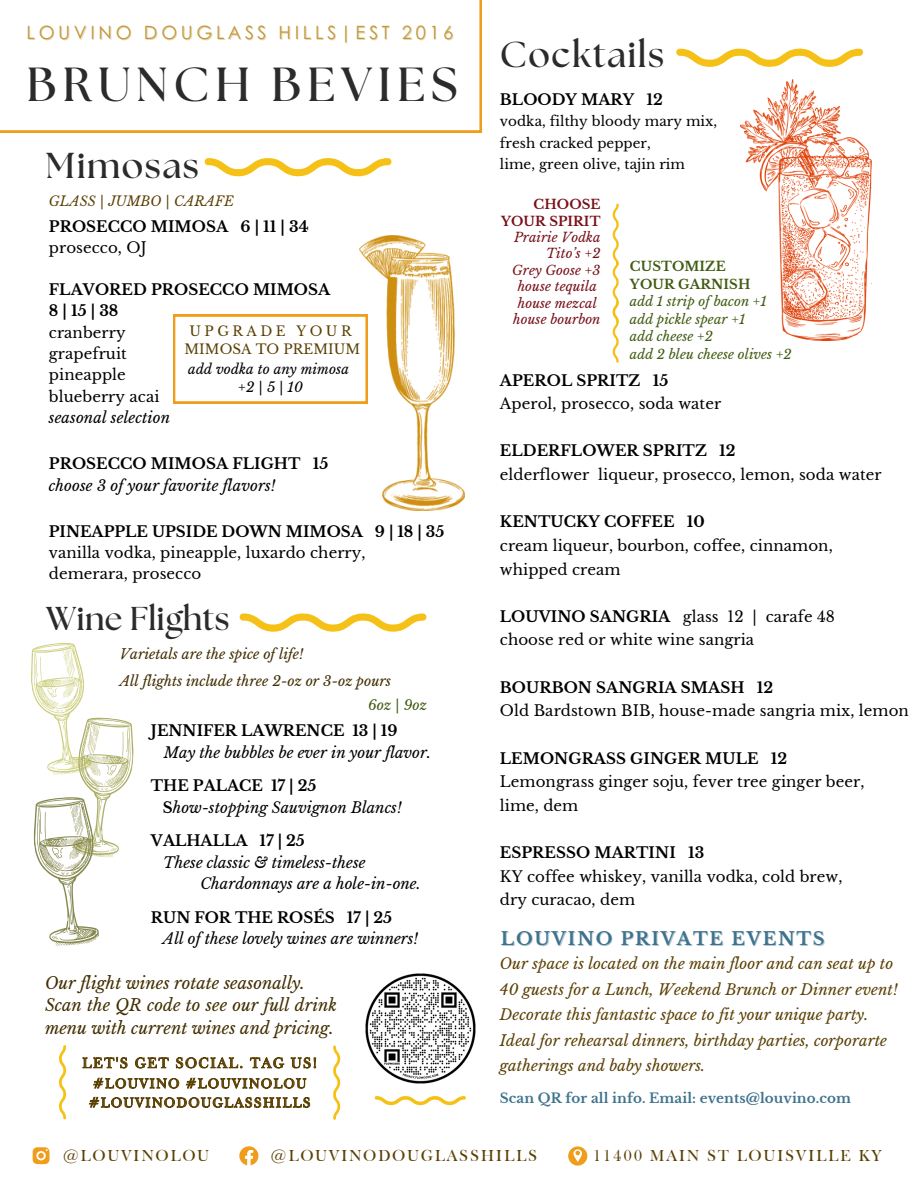
<style>
.page{position:relative;width:918px;height:1188px;background:#fff}
.page>*{position:absolute;margin:0;border:0;box-sizing:border-box;transform-origin:0 0}
.t1{font:700 47.7px "The Seasons";letter-spacing:.12em;color:#2b2b2b}
.t2{font:700 36px "The Seasons";letter-spacing:.04em;color:#2b2b2b}
.t3{font:700 33px "The Seasons";letter-spacing:.01em;color:#2b2b2b}
.t4{font:18.3px "Century Gothic";letter-spacing:.2em;color:#c2993d}
.t5{font:700 17.7px "Libre Baskerville";letter-spacing:.1em;color:#3f738d}
.t6{font:italic 16.5px/22.5px "Libre Baskerville";color:#422e01}
.t7{font:16.35px "Frys Baskerville BT";letter-spacing:.1em;color:#5b4004}
.t8{font:15px "Libre Baskerville";letter-spacing:.005em;color:#000}
.t9{font:700 15px "Libre Baskerville";letter-spacing:.005em;color:#000}
.t10{font:italic 15px/25.5px "Libre Baskerville";letter-spacing:.005em;color:#5b4004}
.t11{font:italic 15px "Libre Baskerville";color:#000}
.t12{font:14.7px "Frys Baskerville BT";letter-spacing:.1em;color:#5b4004}
.t13{font:italic 13.8px "Libre Baskerville";color:#422e01}
.t14{font:13.8px/19.2px "Frys Baskerville BT";letter-spacing:.1em;color:#5b4004;text-align:center}
.t15{font:italic 13.8px "Libre Baskerville";color:#3f5b10}
.t16{font:13.5px "Libre Baskerville";letter-spacing:.005em;color:#000}
.t17{font:700 13.5px "Libre Baskerville";letter-spacing:.005em;color:#3f738d}
.t18{font:italic 13.5px "Libre Baskerville";letter-spacing:.005em;color:#000}
.t19{font:italic 13.5px "Libre Baskerville";letter-spacing:.005em;color:#5b4004}
.t20{font:13.5px "Libre Baskerville";letter-spacing:.005em;color:#5b4004}
.t21{font:13.5px "Libre Baskerville";letter-spacing:.255em;color:#5b4004}
.t22{font:italic 13.05px "Libre Baskerville";letter-spacing:.005em;color:#3f5b10}
.t23{font:italic 13.05px "Libre Baskerville";letter-spacing:.005em;color:#77111a}
.t24{font:700 13.05px "Libre Baskerville";letter-spacing:.005em;color:#3f5b10}
.t25{font:700 13.05px "Libre Baskerville";letter-spacing:.005em;color:#77111a}
.s1{font-weight:700;font-style:normal}
.s2{font-weight:700}
</style>
<div class="page">
<svg style="left:173px;top:315px;width:186px;height:88px"></svg>
<svg style="left:205px;top:158px;width:186px;height:19px"></svg>
<svg style="left:676px;top:48px;width:187px;height:19px"></svg>
<svg style="left:240px;top:613px;width:186px;height:19px"></svg>
<svg style="left:239px;top:1146px;width:19px;height:19px"></svg>
<svg style="left:33px;top:1147px;width:17px;height:17px"></svg>
<svg style="left:568px;top:1146px;width:19px;height:20px"></svg>
<img style="left:359px;top:236px;width:106px;height:274px">
<svg style="left:59px;top:1045px;width:7px;height:74px"></svg>
<svg style="left:333px;top:1046px;width:7px;height:73px"></svg>
<svg style="left:375px;top:1096px;width:91px;height:9px"></svg>
<img style="left:741px;top:80px;width:131px;height:261px">
<svg style="left:613px;top:204px;width:6px;height:159px"></svg>
<img style="left:365px;top:973px;width:111px;height:111px">
<svg style="left:82px;top:1056px;width:234px;height:13px"></svg>
<svg style="left:93px;top:1078px;width:214px;height:11px"></svg>
<svg style="left:89px;top:1097px;width:221px;height:11px"></svg>
<svg style="left:31px;top:643px;width:103px;height:303px"></svg>
<svg style="left:0;top:0;width:482px;height:132px"></svg>
<p class="t4" style="left:27px;top:19px;width:428px">LOUVINO DOUGLASS HILLS|EST 2016</p>
<p class="t1" style="left:27px;top:62px;width:432px">BRUNCH BEVIES</p>
<p class="t2" style="left:46px;top:150px;width:155px">Mimosas</p>
<p class="t19" style="left:49px;top:193px;width:187px">GLASS | JUMBO | CARAFE</p>
<p class="t9" style="left:49px;top:217px;width:261px">PROSECCO MIMOSA 6 | 11 | 34</p>
<p class="t8" style="left:49px;top:239px;width:99px">prosecco, OJ</p>
<p class="t9" style="left:49px;top:280px;width:283px">FLAVORED PROSECCO MIMOSA</p>
<p class="t9" style="left:49px;top:302px;width:71px">8|15|38</p>
<p class="t8" style="left:49px;top:323px;width:78px">cranberry</p>
<p class="t8" style="left:49px;top:344px;width:80px">grapefruit</p>
<p class="t8" style="left:49px;top:366px;width:78px">pineapple</p>
<p class="t8" style="left:49px;top:387px;width:112px">blueberry acai</p>
<p class="t11" style="left:49px;top:409px;width:123px">seasonal selection</p>
<p class="t9" style="left:49px;top:455px;width:281px">PROSECCO MIMOSA FLIGHT 15</p>
<p class="t11" style="left:49px;top:476px;width:228px">choose 3 of your favorite flavors!</p>
<p class="t9" style="left:49px;top:522px;width:397px">PINEAPPLE UPSIDE DOWN MIMOSA 9 | 18 | 35</p>
<p class="t8" style="left:49px;top:544px;width:318px">vanilla vodka, pineapple, luxardo cherry,</p>
<p class="t8" style="left:49px;top:565px;width:154px">demerara, prosecco</p>
<p class="t21" style="left:190px;top:323px;width:164px">UPGRADE YOUR</p>
<p class="t20" style="left:184px;top:341px;width:177px">MIMOSA TO PREMIUM</p>
<p class="t18" style="left:188px;top:361px;width:162px">add vodka to any mimosa</p>
<p class="t18" style="left:238px;top:379px;width:66px">+2|5|10</p>
<p class="t3" style="left:46px;top:603px;width:185px">Wine Flights</p>
<p class="t13" style="left:120px;top:646px;width:185px">Varietals are the spice of life!</p>
<p class="t13" style="left:120px;top:673px;width:273px">All flights include three 2-oz or 3-oz pours</p>
<p class="t15" style="left:368px;top:696px;width:60px">6oz | 9oz</p>
<p class="t9" style="left:151px;top:721px;width:248px">JENNIFER LAWRENCE 13 | 19</p>
<p class="t11" style="left:164px;top:743px;width:269px">May the bubbles be ever in your flavor.</p>
<p class="t9" style="left:151px;top:776px;width:167px">THE PALACE 17 | 25</p>
<p class="t11" style="left:163px;top:798px;width:240px"><span class="s1">S</span>how-stopping Sauvignon Blancs!</p>
<p class="t9" style="left:151px;top:831px;width:155px">VALHALLA 17 | 25</p>
<p class="t11" style="left:163px;top:853px;width:204px">These classic &amp; timeless-these</p>
<p class="t11" style="left:200px;top:875px;width:222px">Chardonnays are a hole-in-one.</p>
<p class="t9" style="left:151px;top:908px;width:243px">RUN FOR THE ROSÉS 17 | 25</p>
<p class="t11" style="left:163px;top:930px;width:257px">All of these lovely wines are winners!</p>
<p class="t6" style="left:45px;top:972px;width:261px">Our flight wines rotate seasonally.</p>
<p class="t6" style="left:45px;top:994px;width:293px">Scan the QR code to see our full drink menu with current wines and pricing.</p>
<p class="t12" style="left:82px;top:1054px;width:236px">LET'S GET SOCIAL. TAG US!</p>
<p class="t14" style="left:89px;top:1073px;width:223px">#LOUVINO #LOUVINOLOU #LOUVINODOUGLASSHILLS</p>
<p class="t2" style="left:500px;top:38px;width:166px">Cocktails</p>
<p class="t9" style="left:500px;top:90px;width:165px">BLOODY MARY 12</p>
<p class="t16" style="left:500px;top:113px;width:219px">vodka, filthy bloody mary mix,</p>
<p class="t16" style="left:500px;top:135px;width:152px">fresh cracked pepper,</p>
<p class="t16" style="left:500px;top:156px;width:187px">lime, green olive, tajin rim</p>
<p class="t25" style="left:534px;top:197px;width:68px">CHOOSE</p>
<p class="t25" style="left:501px;top:213px;width:101px">YOUR SPIRIT</p>
<p class="t23" style="left:514px;top:229px;width:88px">Prairie Vodka</p>
<p class="t23" style="left:546px;top:246px;width:56px">Tito’s +2</p>
<p class="t23" style="left:512px;top:262px;width:90px">Grey Goose +3</p>
<p class="t23" style="left:518px;top:279px;width:81px">house tequila</p>
<p class="t23" style="left:518px;top:295px;width:80px">house mezcal</p>
<p class="t23" style="left:513px;top:311px;width:89px">house bourbon</p>
<p class="t24" style="left:630px;top:259px;width:97px">CUSTOMIZE</p>
<p class="t24" style="left:630px;top:276px;width:122px">YOUR GARNISH</p>
<p class="t22" style="left:630px;top:294px;width:138px">add 1 strip of bacon +1</p>
<p class="t22" style="left:630px;top:311px;width:117px">add pickle spear +1</p>
<p class="t22" style="left:630px;top:328px;width:85px">add cheese +2</p>
<p class="t22" style="left:630px;top:346px;width:163px">add 2 bleu cheese olives +2</p>
<p class="t9" style="left:500px;top:371px;width:170px">APEROL SPRITZ 15</p>
<p class="t8" style="left:500px;top:395px;width:223px">Aperol, prosecco, soda water</p>
<p class="t9" style="left:500px;top:442px;width:237px">ELDERFLOWER SPRITZ 12</p>
<p class="t8" style="left:500px;top:465px;width:383px">elderflower liqueur, prosecco, lemon, soda water</p>
<p class="t9" style="left:500px;top:513px;width:206px">KENTUCKY COFFEE 10</p>
<p class="t8" style="left:500px;top:536px;width:334px">cream liqueur, bourbon, coffee, cinnamon,</p>
<p class="t8" style="left:500px;top:560px;width:122px">whipped cream</p>
<p class="t8" style="left:500px;top:607px;width:337px"><span class="s2">LOUVINO SANGRIA</span> glass 12 | carafe 48</p>
<p class="t8" style="left:500px;top:631px;width:256px">choose red or white wine sangria</p>
<p class="t9" style="left:500px;top:678px;width:275px">BOURBON SANGRIA SMASH 12</p>
<p class="t8" style="left:500px;top:702px;width:411px">Old Bardstown BIB, house-made sangria mix, lemon</p>
<p class="t9" style="left:500px;top:749px;width:289px">LEMONGRASS GINGER MULE 12</p>
<p class="t8" style="left:500px;top:773px;width:366px">Lemongrass ginger soju, fever tree ginger beer,</p>
<p class="t8" style="left:500px;top:796px;width:80px">lime, dem</p>
<p class="t9" style="left:500px;top:843px;width:206px">ESPRESSO MARTINI 13</p>
<p class="t8" style="left:500px;top:867px;width:344px">KY coffee whiskey, vanilla vodka, cold brew,</p>
<p class="t8" style="left:500px;top:891px;width:137px">dry curacao, dem</p>
<p class="t5" style="left:501px;top:928px;width:325px">LOUVINO PRIVATE EVENTS</p>
<p class="t10" style="left:500px;top:951px;width:400px">Our space is located on the main floor and can seat up to<br>40 guests for a Lunch, Weekend Brunch or Dinner event!</p>
<p class="t10" style="left:500px;top:1002px;width:389px">Decorate this fantastic space to fit your unique party.<br>Ideal for rehearsal dinners, birthday parties, corporarte gatherings and baby showers.</p>
<p class="t17" style="left:500px;top:1089px;width:353px">Scan QR for all info. Email: events@louvino.com</p>
<p class="t7" style="left:63px;top:1146px;width:148px">@LOUVINOLOU</p>
<p class="t7" style="left:271px;top:1146px;width:268px">@LOUVINODOUGLASSHILLS</p>
<p class="t7" style="left:593px;top:1145px;width:290px">11400 MAIN ST LOUISVILLE KY</p>
</div>
